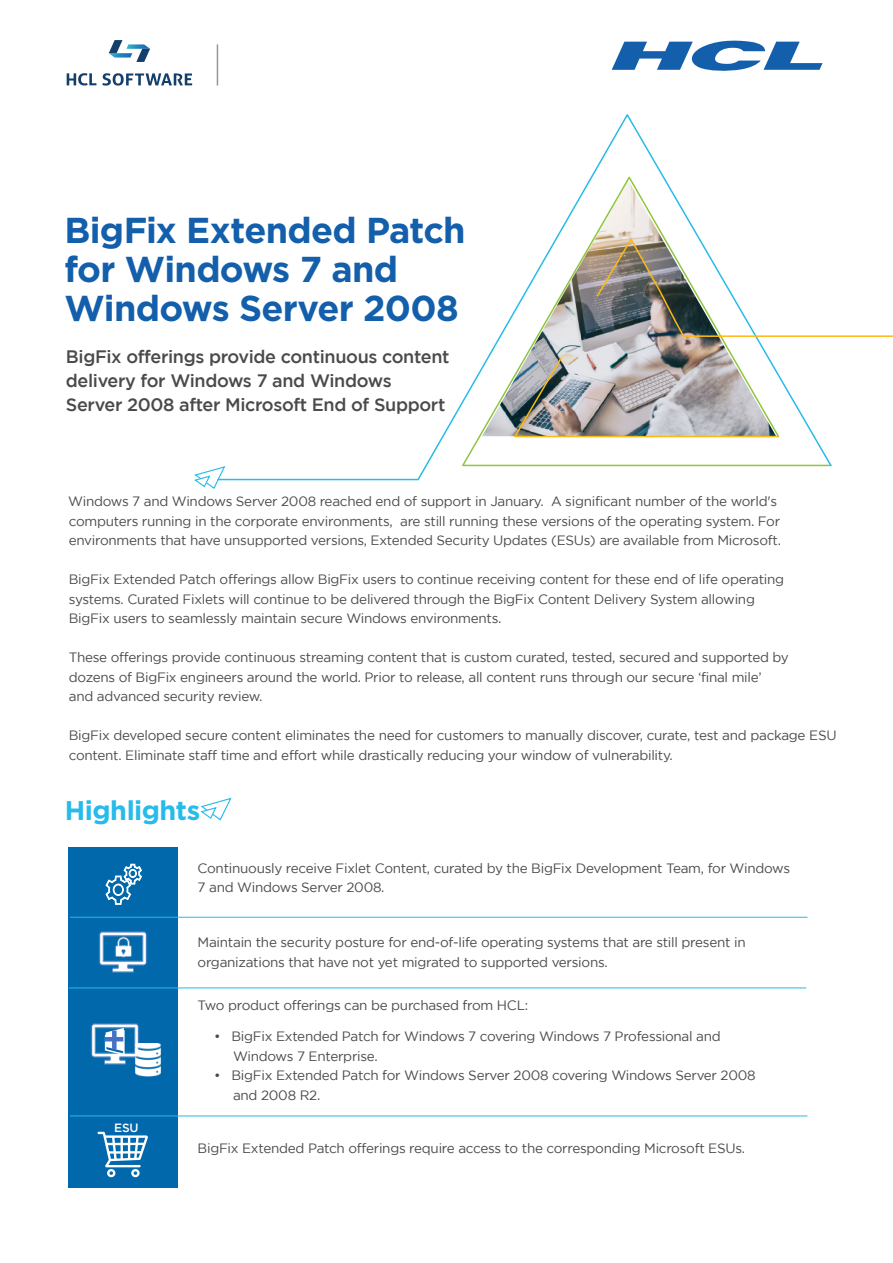
<style>
.page{position:relative;width:893px;height:1263px;background:#fff}
.page>*{position:absolute;margin:0;border:0;box-sizing:border-box;transform-origin:0 0}
.t1{font:700 36px/39px "Gotham";letter-spacing:-.02em;color:#135fab}
.t2{font:700 27px "Gotham";letter-spacing:-.015em;color:#26bbea}
.t3{font:500 18px/24px "Gotham";letter-spacing:-.02em;color:#4a4a49}
.t4{font:13.5px/19.5px "Gotham";letter-spacing:-.02em;color:#4a4a49}
.t5{font:500 12px "Gotham";color:#fff}
</style>
<div class="page">
<svg style="left:416px;top:114px;width:416px;height:367px"></svg>
<hr style="left:684px;top:335px;width:209px;height:2px;background:#fdb913">
<img style="left:595px;top:236px;width:91px;height:102px">
<img style="left:512px;top:356px;width:267px;height:82px">
<svg style="left:194px;top:466px;width:32px;height:23px"></svg>
<hr style="left:218px;top:479px;width:200px;height:1px;background:#26bbea">
<svg style="left:612px;top:40px;width:211px;height:31px"></svg>
<svg style="left:109px;top:40px;width:41px;height:22px"></svg>
<svg style="left:67px;top:73px;width:29px;height:12px"></svg>
<svg style="left:102px;top:73px;width:90px;height:13px"></svg>
<div style="left:68px;top:847px;width:110px;height:341px;background:#0068ab"></div>
<hr style="left:70px;top:917px;width:737px;height:1px;background:#26bbea">
<hr style="left:69px;top:987px;width:737px;height:1px;background:#26bbea">
<hr style="left:70px;top:1115px;width:737px;height:1px;background:#26bbea">
<svg style="left:200px;top:797px;width:32px;height:24px"></svg>
<hr style="left:217px;top:44px;width:1px;height:42px;background:#969696">
<svg style="left:105px;top:863px;width:37px;height:42px"></svg>
<svg style="left:98px;top:1132px;width:50px;height:45px"></svg>
<img style="left:91px;top:1023px;width:52px;height:42px">
<img style="left:99px;top:931px;width:48px;height:42px">
<img style="left:111px;top:935px;width:25px;height:24px">
<img style="left:126px;top:1044px;width:35px;height:33px">
<svg style="left:104px;top:1028px;width:22px;height:28px"></svg>
<div style="left:112px;top:1030px;width:5px;height:20px;background:#4472c4"></div>
<hr style="left:105px;top:1037px;width:18px;height:4px;background:#4472c4">
<h1 class="t1" style="left:64px;top:210px;width:403px">BigFix Extended Patch for Windows 7 and<br>Windows Server 2008</h1>
<h3 class="t3" style="left:66px;top:345px;width:385px">BigFix offerings provide continuous content delivery for Windows 7 and Windows<br>Server 2008 after Microsoft End of Support</h3>
<p class="t4" style="left:68px;top:491px;width:714px">Windows 7 and Windows Server 2008 reached end of support in January. A significant number of the world's computers running in the corporate environments, are still running these versions of the operating system. For environments that have unsupported versions, Extended Security Updates (ESUs) are available from Microsoft.</p>
<p class="t4" style="left:69px;top:569px;width:717px">BigFix Extended Patch offerings allow BigFix users to continue receiving content for these end of life operating systems. Curated Fixlets will continue to be delivered through the BigFix Content Delivery System allowing<br>BigFix users to seamlessly maintain secure Windows environments.</p>
<p class="t4" style="left:69px;top:647px;width:722px">These offerings provide continuous streaming content that is custom curated, tested, secured and supported by dozens of BigFix engineers around the world. Prior to release, all content runs through our secure ‘final mile’ and advanced security review.</p>
<p class="t4" style="left:69px;top:725px;width:769px">BigFix developed secure content eliminates the need for customers to manually discover, curate, test and package ESU content. Eliminate staff time and effort while drastically reducing your window of vulnerability.</p>
<h2 class="t2" style="left:65px;top:795px;width:137px">Highlights</h2>
<p class="t4" style="left:198px;top:858px;width:594px">Continuously receive Fixlet Content, curated by the BigFix Development Team, for Windows<br>7 and Windows Server 2008.</p>
<p class="t4" style="left:198px;top:932px;width:550px">Maintain the security posture for end-of-life operating systems that are still present in organizations that have not yet migrated to supported versions.</p>
<p class="t4" style="left:198px;top:995px;width:332px">Two product offerings can be purchased from HCL:</p>
<p class="t5" style="left:114px;top:1121px;width:26px">ESU</p>
<p class="t4" style="left:233px;top:1027px;width:489px;text-indent:-19px">• BigFix Extended Patch for Windows 7 covering Windows 7 Professional and<br>Windows 7 Enterprise.</p>
<p class="t4" style="left:233px;top:1066px;width:524px;text-indent:-19px">• BigFix Extended Patch for Windows Server 2008 covering Windows Server 2008 and 2008 R2.</p>
<p class="t4" style="left:198px;top:1138px;width:549px">BigFix Extended Patch offerings require access to the corresponding Microsoft ESUs.</p>
</div>
